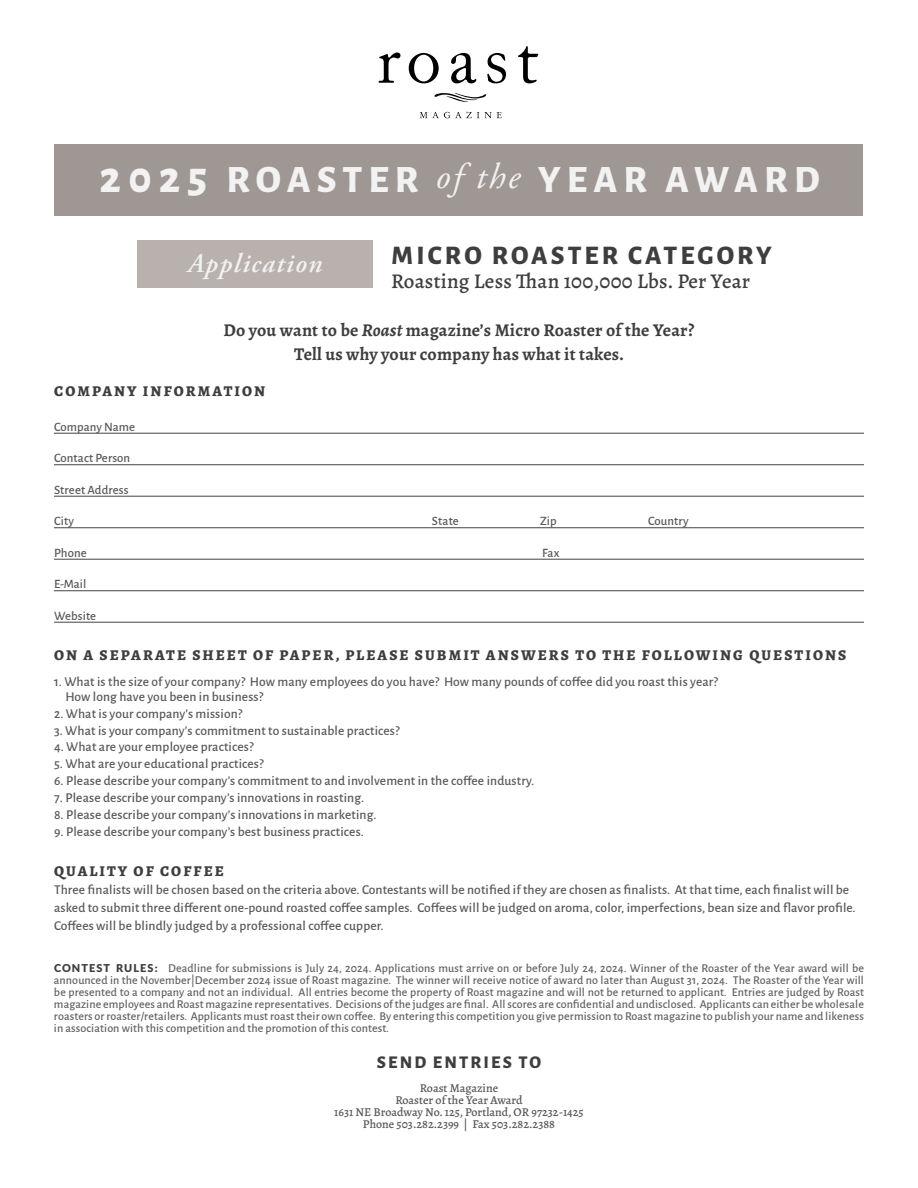
<style>
.page{position:relative;width:918px;height:1188px;background:#fff}
.page>*{position:absolute;margin:0;border:0;box-sizing:border-box;transform-origin:0 0}
.t1{font:800 39px "Alegreya Sans SC";letter-spacing:.16em;color:#f2f2f2}
.t2{font:800 27px "Alegreya Sans SC";letter-spacing:.115em;color:#3e3e3f}
.t3{font:italic 600 27px "Adobe Garamond Pro";letter-spacing:.05em;color:#f2f2f2}
.t4{font:500 21px "Alegreya";letter-spacing:.01em;color:#3e3e3f}
.t5{font:700 18px/24px "Alegreya";letter-spacing:.01em;color:#3e3e3f;text-align:center}
.t6{font:800 18px "Alegreya Sans SC";letter-spacing:.12em;color:#3e3e3f}
.t7{font:800 15px "Alegreya";letter-spacing:.14em;color:#3e3e3f}
.t8{font:500 13.5px/18px "Alegreya Sans";letter-spacing:.01em;color:#57585a}
.t9{font:500 12.75px "Alegreya Sans";letter-spacing:.01em;color:#57585a}
.t10{font:500 12px/12px "Alegreya Sans";letter-spacing:.01em;color:#636366;text-align:justify}
.t11{font:500 12px/12px "Alegreya";color:#57585a;text-align:center}
.s1{font-size:45px}
.s2{font-family:"Adobe Garamond Pro";font-weight:400;font-style:italic;font-size:36px}
.s3{font-style:italic}
.s4{font-family:"Lato";font-weight:900;font-size:10.8px;color:#3e3e3f}
</style>
<div class="page">
<div style="left:137px;top:240px;width:236px;height:48px;background:#b8b1ae"></div>
<div style="left:55px;top:144px;width:808px;height:72px;background:#9f9794"></div>
<hr style="left:54px;top:433px;width:810px;height:1px;background:#57585a">
<hr style="left:54px;top:464px;width:810px;height:1px;background:#57585a">
<hr style="left:54px;top:496px;width:810px;height:1px;background:#57585a">
<hr style="left:54px;top:527px;width:810px;height:1px;background:#57585a">
<hr style="left:54px;top:559px;width:810px;height:1px;background:#57585a">
<hr style="left:54px;top:590px;width:810px;height:1px;background:#57585a">
<hr style="left:54px;top:622px;width:810px;height:1px;background:#57585a">
<svg style="left:379px;top:53px;width:22px;height:30px"></svg>
<svg style="left:409px;top:53px;width:30px;height:30px"></svg>
<svg style="left:451px;top:53px;width:26px;height:30px"></svg>
<svg style="left:487px;top:53px;width:19px;height:30px"></svg>
<svg style="left:518px;top:46px;width:20px;height:37px"></svg>
<svg style="left:434px;top:93px;width:53px;height:9px"></svg>
<svg style="left:420px;top:112px;width:82px;height:6px"></svg>
<h1 class="t1" style="left:100px;top:150px;width:722px"><span class="s1">2025</span> ROASTER <span class="s2">of the</span> YEAR AWARD</h1>
<h2 class="t3" style="left:188px;top:247px;width:136px">Application</h2>
<h2 class="t2" style="left:392px;top:235px;width:382px">MICRO ROASTER CATEGORY</h2>
<h3 class="t4" style="left:391px;top:267px;width:360px">Roasting Less Than 100,000 Lbs. Per Year</h3>
<h3 class="t5" style="left:223px;top:318px;width:473px">Do you want to be <span class="s3">Roast</span> magazine’s Micro Roaster of the Year?<br>Tell us why your company has what it takes.</h3>
<p class="t7" style="left:54px;top:380px;width:213px">COMPANY INFORMATION</p>
<p class="t9" style="left:54px;top:417px;width:83px">Company Name</p>
<p class="t9" style="left:54px;top:449px;width:78px">Contact Person</p>
<p class="t9" style="left:54px;top:480px;width:76px">Street Address</p>
<p class="t9" style="left:54px;top:512px;width:21px">City</p>
<p class="t9" style="left:432px;top:512px;width:28px">State</p>
<p class="t9" style="left:540px;top:512px;width:18px">Zip</p>
<p class="t9" style="left:648px;top:512px;width:42px">Country</p>
<p class="t9" style="left:54px;top:543px;width:34px">Phone</p>
<p class="t9" style="left:542px;top:543px;width:19px">Fax</p>
<p class="t9" style="left:54px;top:575px;width:34px">E-Mail</p>
<p class="t9" style="left:54px;top:606px;width:44px">Website</p>
<p class="t7" style="left:54px;top:644px;width:794px">ON A SEPARATE SHEET OF PAPER, PLEASE SUBMIT ANSWERS TO THE FOLLOWING QUESTIONS</p>
<p class="t8" style="left:65px;top:673px;width:654px;line-height:15px;text-indent:-11px">1. What is the size of your company? How many employees do you have? How many pounds of coffee did you roast this year?<br>How long have you been in business?</p>
<p class="t8" style="left:54px;top:704px;width:190px">2. What is your company’s mission?</p>
<p class="t8" style="left:54px;top:720px;width:347px">3. What is your company’s commitment to sustainable practices?</p>
<p class="t8" style="left:54px;top:737px;width:201px">4. What are your employee practices?</p>
<p class="t8" style="left:54px;top:754px;width:211px">5. What are your educational practices?</p>
<p class="t8" style="left:54px;top:771px;width:482px">6. Please describe your company’s commitment to and involvement in the coffee industry.</p>
<p class="t8" style="left:54px;top:788px;width:312px">7. Please describe your company’s innovations in roasting.</p>
<p class="t8" style="left:54px;top:805px;width:324px">8. Please describe your company’s innovations in marketing.</p>
<p class="t8" style="left:54px;top:822px;width:311px">9. Please describe your company’s best business practices.</p>
<p class="t7" style="left:54px;top:860px;width:171px">QUALITY OF COFFEE</p>
<p class="t8" style="left:54px;top:880px;width:803px">Three finalists will be chosen based on the criteria above. Contestants will be notified if they are chosen as finalists. At that time, each finalist will be asked to submit three different one-pound roasted coffee samples. Coffees will be judged on aroma, color, imperfections, bean size and flavor profile.<br>Coffees will be blindly judged by a professional coffee cupper.</p>
<p class="t10" style="left:54px;top:961px;width:812px"><span class="s4">CONTEST RULES:</span> Deadline for submissions is July 24, 2024. Applications must arrive on or before July 24, 2024. Winner of the Roaster of the Year award will be announced in the November|December 2024 issue of Roast magazine. The winner will receive notice of award no later than August 31, 2024. The Roaster of the Year will be presented to a company and not an individual. All entries become the property of Roast magazine and will not be returned to applicant. Entries are judged by Roast magazine employees and Roast magazine representatives. Decisions of the judges are final. All scores are confidential and undisclosed. Applicants can either be wholesale roasters or roaster/retailers. Applicants must roast their own coffee. By entering this competition you give permission to Roast magazine to publish your name and likeness in association with this competition and the promotion of this contest.</p>
<h3 class="t6" style="left:377px;top:1048px;width:166px">SEND ENTRIES TO</h3>
<p class="t11" style="left:334px;top:1082px;width:251px">Roast Magazine<br>Roaster of the Year Award<br>1631 NE Broadway No. 125, Portland, OR 97232-1425<br>Phone 503.282.2399 | Fax 503.282.2388</p>
</div>
